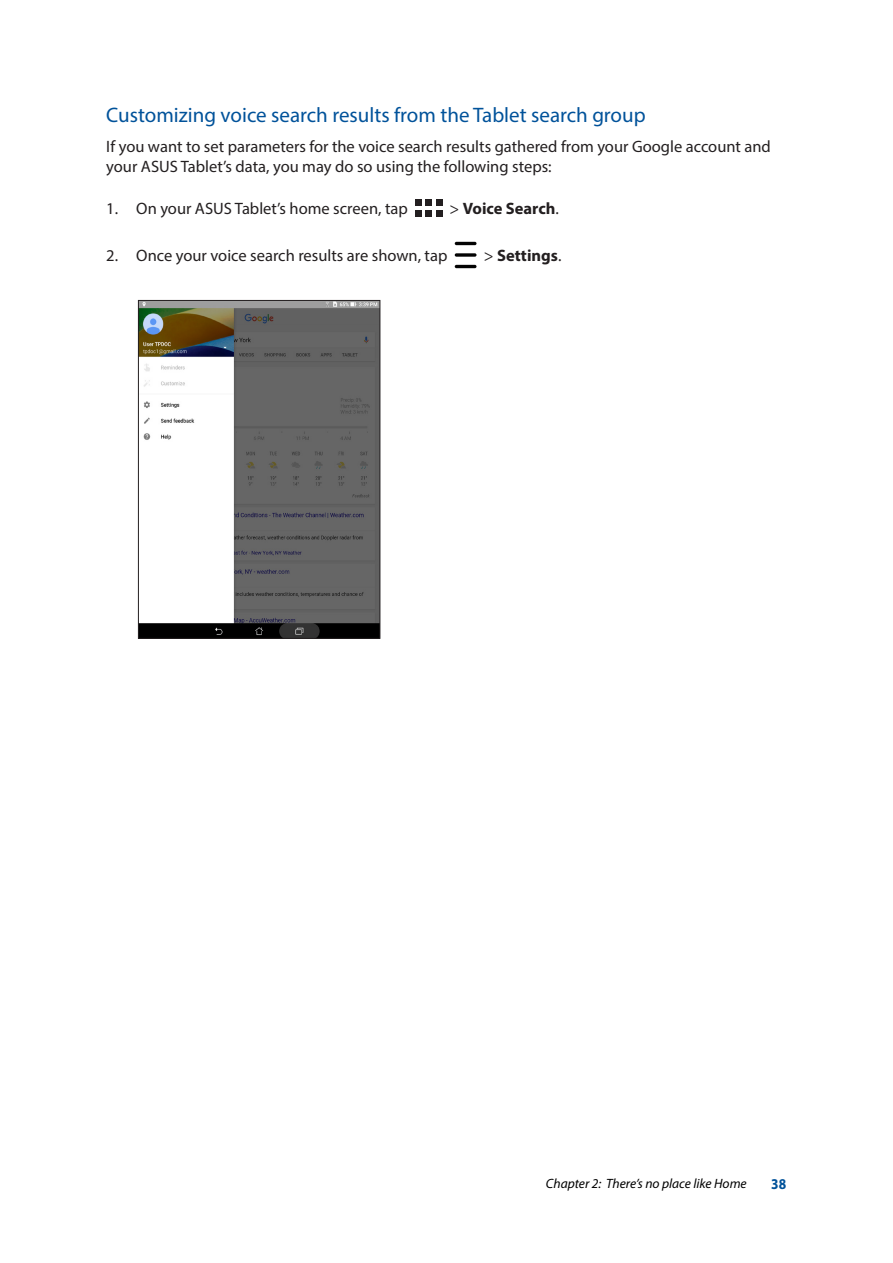
<style>
.page{position:relative;width:893px;height:1263px;background:#fff}
.page>*{position:absolute;margin:0;border:0;box-sizing:border-box;transform-origin:0 0}
.Heading_2{font:21px "Myriad Pro";color:#01529a}
.Body_Text{font:16.5px/19.8px "Myriad Pro";color:#231f20}
.List{font:16.5px "Myriad Pro";color:#231f20}
.List-2{font:700 16.5px "Myriad Pro";color:#231f20}
.t1{font:700 15px "Myriad Pro";color:#01529a;scale:.9 1}
.t2{font:italic 13.5px "Myriad Pro";color:#000}
.s1{font-weight:400}
</style>
<div class="page">
<div style="left:415px;top:199px;width:6px;height:7px;background:#231f20"></div>
<div style="left:415px;top:210px;width:6px;height:7px;background:#231f20"></div>
<div style="left:425px;top:199px;width:7px;height:7px;background:#231f20"></div>
<div style="left:425px;top:210px;width:7px;height:7px;background:#231f20"></div>
<div style="left:436px;top:199px;width:6px;height:7px;background:#231f20"></div>
<div style="left:436px;top:210px;width:6px;height:7px;background:#231f20"></div>
<hr style="left:455px;top:242px;width:21px;height:3px;background:#030303;border-radius:2px">
<svg style="left:455px;top:253px;width:21px;height:4px"></svg>
<hr style="left:455px;top:265px;width:21px;height:3px;background:#030303;border-radius:2px">
<img style="left:140px;top:302px;width:238px;height:334px">
<div style="left:138px;top:300px;width:242px;height:338px;border:1px solid #231f20"></div>
<p class="Heading_2" style="left:106px;top:102px;width:541px">Customizing voice search results from the Tablet search group</p>
<p class="Body_Text" style="left:106px;top:136px;width:666px">If you want to set parameters for the voice search results gathered from your Google account and your ASUS Tablet’s data, you may do so using the following steps:</p>
<p class="List" style="left:106px;top:198px;width:303px">1. On your ASUS Tablet’s home screen, tap</p>
<p class="List-2" style="left:449px;top:197px;width:111px"><span class="s1">&gt;</span> Voice Search<span class="s1">.</span></p>
<p class="List" style="left:106px;top:245px;width:343px">2. Once your voice search results are shown, tap</p>
<p class="List-2" style="left:484px;top:244px;width:79px"><span class="s1">&gt;</span> Settings<span class="s1">.</span></p>
<p class="t2" style="left:546px;top:1175px;width:202px">Chapter 2: There’s no place like Home</p>
<p class="t1" style="left:771px;top:1174px;width:18px">38</p>
</div>
